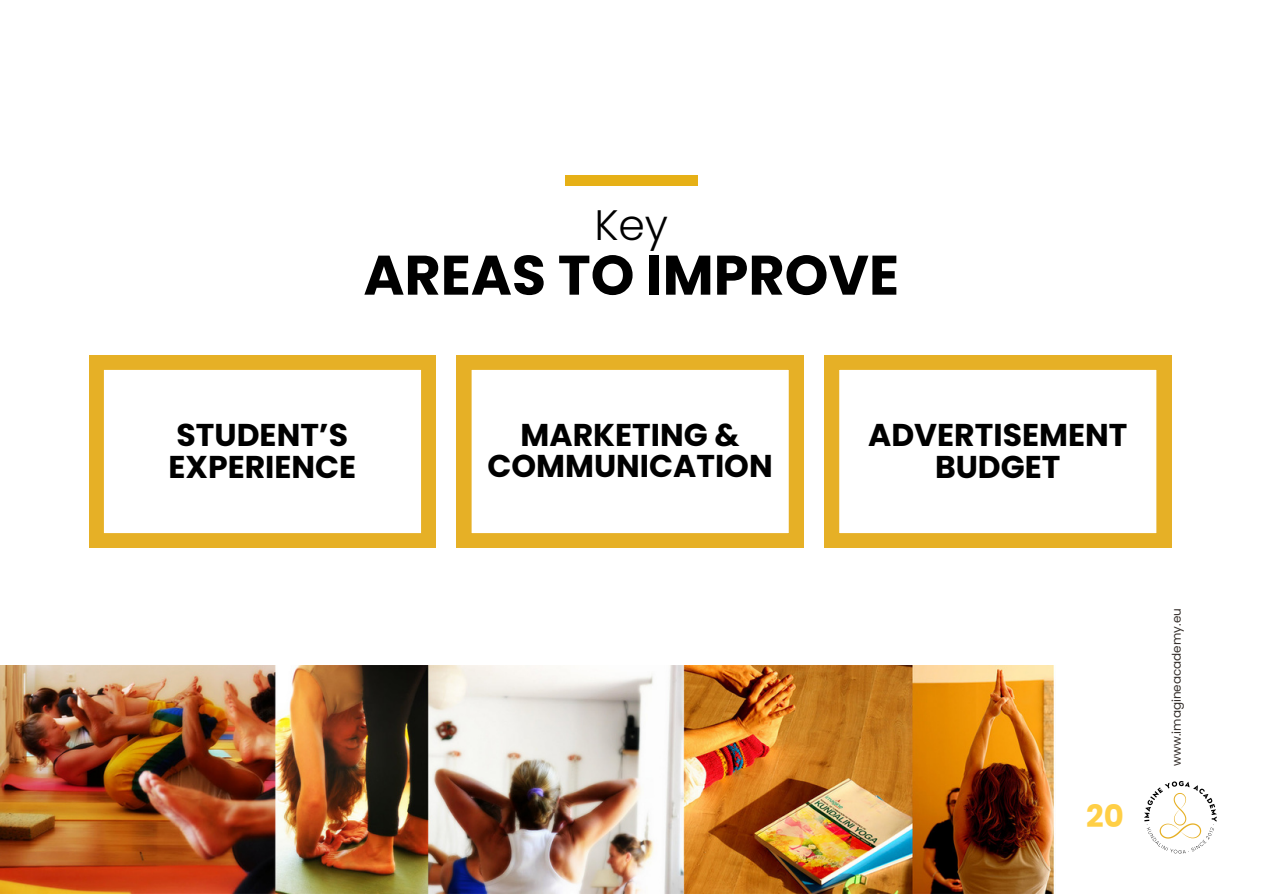
<style>
.page{position:relative;width:1263px;height:894px;background:#fff}
.page>*{position:absolute;margin:0;border:0;box-sizing:border-box;transform-origin:0 0}
.t1{font:700 55.65px "Poppins";color:#000}
.t2{font:300 42.6px "Poppins";color:#000}
.t3{font:700 31.5px/31.5px "Poppins";color:#000;text-align:center}
.t4{font:700 30.75px "Poppins";color:#ffcf46}
.t5{font:12px "Poppins";color:#36302c}
</style>
<div class="page">
<img style="left:0;top:665px;width:1054px;height:227px">
<div style="left:565px;top:175px;width:132px;height:10px;background:#e6b016"></div>
<svg style="left:1144px;top:781px;width:73px;height:72px"></svg>
<svg style="left:89px;top:355px;width:347px;height:192px"></svg>
<svg style="left:457px;top:355px;width:346px;height:192px"></svg>
<svg style="left:825px;top:355px;width:346px;height:192px"></svg>
<p class="t2" style="left:594px;top:195px;width:75px">Key</p>
<p class="t1" style="left:363px;top:236px;width:537px">AREAS TO IMPROVE</p>
<p class="t3" style="left:177px;top:419px;width:173px">STUDENT’S</p>
<p class="t3" style="left:168px;top:451px;width:189px">EXPERIENCE</p>
<p class="t3" style="left:487px;top:419px;width:287px">MARKETING &amp;<br>COMMUNICATION</p>
<p class="t3" style="left:868px;top:419px;width:261px">ADVERTISEMENT</p>
<p class="t3" style="left:935px;top:451px;width:127px">BUDGET</p>
<p class="t4" style="left:1086px;top:794px;width:39px">20</p>
<p class="t5" style="left:1168px;top:765px;width:159px;rotate:-90deg">www.imagineacademy.eu</p>
</div>
